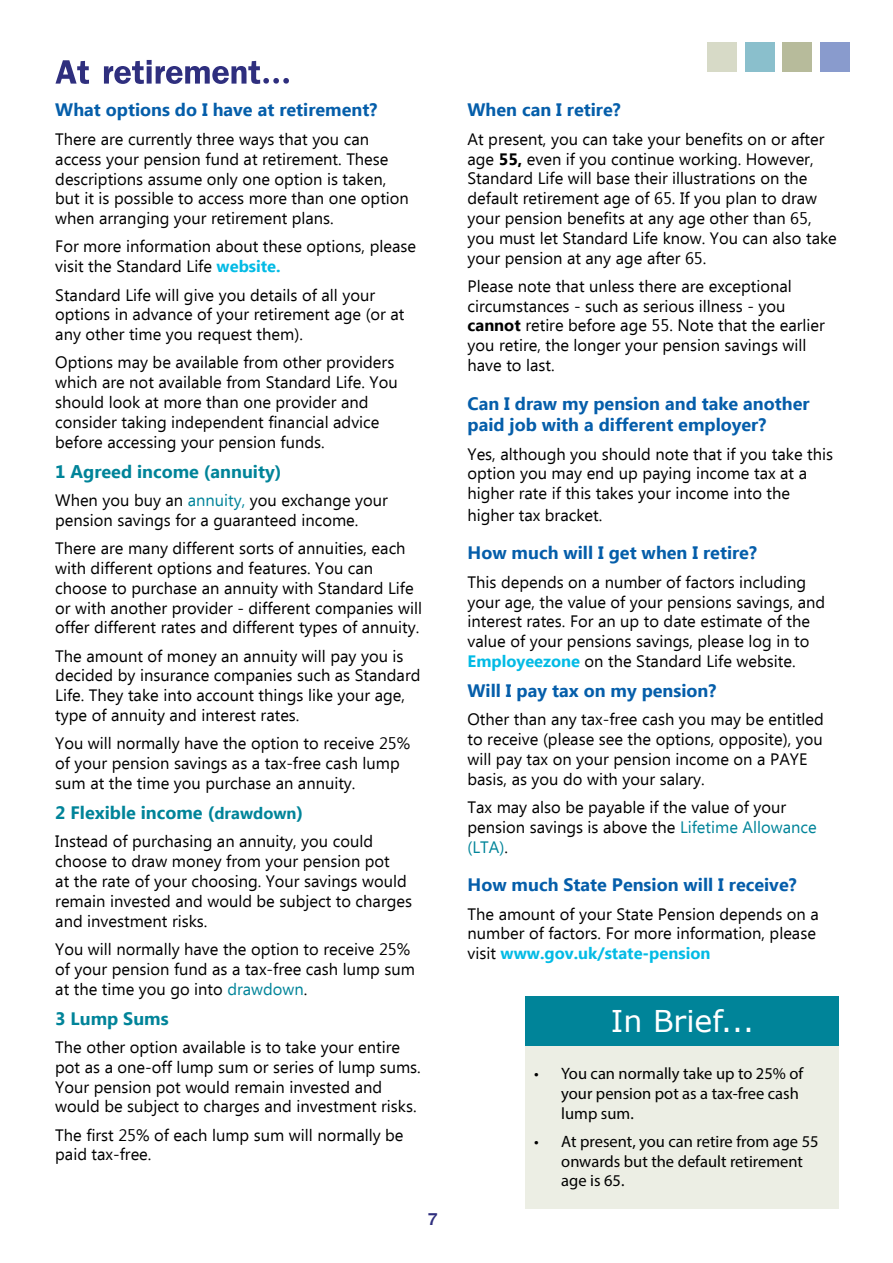
<style>
.page{position:relative;width:893px;height:1263px;background:#fff}
.page>*{position:absolute;margin:0;border:0;box-sizing:border-box;transform-origin:0 0}
.t1{font:54px "Freesia UPC Bold";color:#2f2f7e}
.t2{font:30px "MS Reference Sans Serif";color:#fff}
.t3{font:27px "Freesia UPC Bold";color:#2f2f7e}
.t4{font:700 18px/21.6px "Ebrima";color:#055eaa}
.t5{font:700 18px "Ebrima";color:#008499}
.t6{font:16.5px/19.8px "Ebrima";color:#000}
.t7{font:16.5px/19.8px "Myriad Pro";color:#000}
.s1{font-weight:700;color:#03bbe5}
.s2{color:#008499}
.s3{font-size:16.5px}
.s4{font-weight:700}
</style>
<div class="page">
<div style="left:707px;top:43px;width:30px;height:29px;background:#d7dac7"></div>
<div style="left:745px;top:43px;width:29px;height:29px;background:#8abfcc"></div>
<div style="left:782px;top:43px;width:30px;height:29px;background:#b7bb9b"></div>
<div style="left:820px;top:43px;width:30px;height:29px;background:#899bcd"></div>
<div style="left:526px;top:1045px;width:313px;height:164px;background:#eceee4"></div>
<div style="left:526px;top:996px;width:313px;height:49px;background:#008499"></div>
<h1 class="t1" style="left:55px;top:33px;width:237px">At retirement...</h1>
<p class="t4" style="left:55px;top:100px;width:323px">What options do I have at retirement?</p>
<p class="t6" style="left:55px;top:130px;width:355px">There are currently three ways that you can access your pension fund at retirement. These descriptions assume only one option is taken, but it is possible to access more than one option when arranging your retirement plans.</p>
<p class="t6" style="left:55px;top:238px;width:362px">For more information about these options, please visit the Standard Life <span class="s1">website.</span></p>
<p class="t6" style="left:55px;top:286px;width:351px">Standard Life will give you details of all your options in advance of your retirement age (or at any other time you request them).</p>
<p class="t6" style="left:55px;top:354px;width:344px">Options may be available from other providers which are not available from Standard Life. You should look at more than one provider and consider taking independent financial advice before accessing your pension funds.</p>
<p class="t5" style="left:55px;top:458px;width:228px">1 Agreed income (annuity)</p>
<p class="t6" style="left:55px;top:491px;width:334px">When you buy an <span class="s2">annuity,</span> you exchange your pension savings for a guaranteed income.</p>
<p class="t6" style="left:55px;top:539px;width:368px">There are many different sorts of annuities, each with different options and features. You can choose to purchase an annuity with Standard Life or with another provider - different companies will offer different rates and different types of annuity.</p>
<p class="t6" style="left:55px;top:647px;width:367px">The amount of money an annuity will pay you is decided by insurance companies such as Standard Life. They take into account things like your age, type of annuity and interest rates.</p>
<p class="t6" style="left:55px;top:735px;width:357px">You will normally have the option to receive 25% of your pension savings as a tax-free cash lump sum at the time you purchase an annuity.</p>
<p class="t5" style="left:55px;top:799px;width:249px">2 Flexible income (<span class="s3">drawdown</span>)</p>
<p class="t6" style="left:55px;top:833px;width:358px">Instead of purchasing an annuity, you could choose to draw money from your pension pot<br>at the rate of your choosing. Your savings would remain invested and would be subject to charges and investment risks.</p>
<p class="t6" style="left:55px;top:940px;width:361px">You will normally have the option to receive 25% of your pension fund as a tax-free cash lump sum at the time you go into <span class="s2">drawdown</span>.</p>
<p class="t5" style="left:55px;top:1005px;width:115px">3 Lump Sums</p>
<p class="t6" style="left:55px;top:1038px;width:367px">The other option available is to take your entire pot as a one-off lump sum or series of lump sums.<br>Your pension pot would remain invested and would be subject to charges and investment risks.</p>
<p class="t6" style="left:55px;top:1126px;width:350px">The first 25% of each lump sum will normally be paid tax-free.</p>
<h3 class="t3" style="left:426px;top:1200px;width:14px">7</h3>
<p class="t4" style="left:468px;top:100px;width:155px">When can I retire?</p>
<p class="t6" style="left:468px;top:130px;width:371px">At present, you can take your benefits on or after age <span class="s4">55,</span> even if you continue working. However, Standard Life will base their illustrations on the default retirement age of 65. If you plan to draw your pension benefits at any age other than 65, you must let Standard Life know. You can also take your pension at any age after 65.</p>
<p class="t6" style="left:468px;top:277px;width:359px">Please note that unless there are exceptional circumstances - such as serious illness - you <span class="s4">cannot</span> retire before age 55. Note that the earlier you retire, the longer your pension savings will have to last.</p>
<p class="t4" style="left:468px;top:393px;width:344px">Can I draw my pension and take another paid job with a different employer?</p>
<p class="t6" style="left:468px;top:445px;width:367px">Yes, although you should note that if you take this option you may end up paying income tax at a higher rate if this takes your income into the</p>
<p class="t6" style="left:468px;top:506px;width:136px">higher tax bracket.</p>
<p class="t4" style="left:468px;top:543px;width:291px">How much will I get when I retire?</p>
<p class="t6" style="left:468px;top:573px;width:359px">This depends on a number of factors including your age, the value of your pensions savings, and interest rates. For an up to date estimate of the value of your pensions savings, please log in to <span class="s1">Employeezone</span> on the Standard Life website.</p>
<p class="t4" style="left:468px;top:681px;width:250px">Will I pay tax on my pension?</p>
<p class="t6" style="left:468px;top:711px;width:358px">Other than any tax-free cash you may be entitled to receive (please see the options, opposite), you will pay tax on your pension income on a PAYE basis, as you do with your salary.</p>
<p class="t6" style="left:468px;top:798px;width:351px">Tax may also be payable if the value of your pension savings is above the <span class="s2">Lifetime Allowance (LTA)</span>.</p>
<p class="t4" style="left:468px;top:875px;width:331px">How much State Pension will I receive?</p>
<p class="t6" style="left:468px;top:905px;width:353px">The amount of your State Pension depends on a number of factors. For more information, please visit <span class="s1">www.gov.uk/state-pension</span></p>
<h2 class="t2" style="left:611px;top:1002px;width:145px">In Brief...</h2>
<p class="t7" style="left:561px;top:1063px;width:243px;text-indent:-27px">• You can normally take up to 25% of your pension pot as a tax-free cash lump sum.</p>
<p class="t7" style="left:561px;top:1131px;width:259px;text-indent:-27px">• At present, you can retire from age 55 onwards but the default retirement age is 65.</p>
</div>
